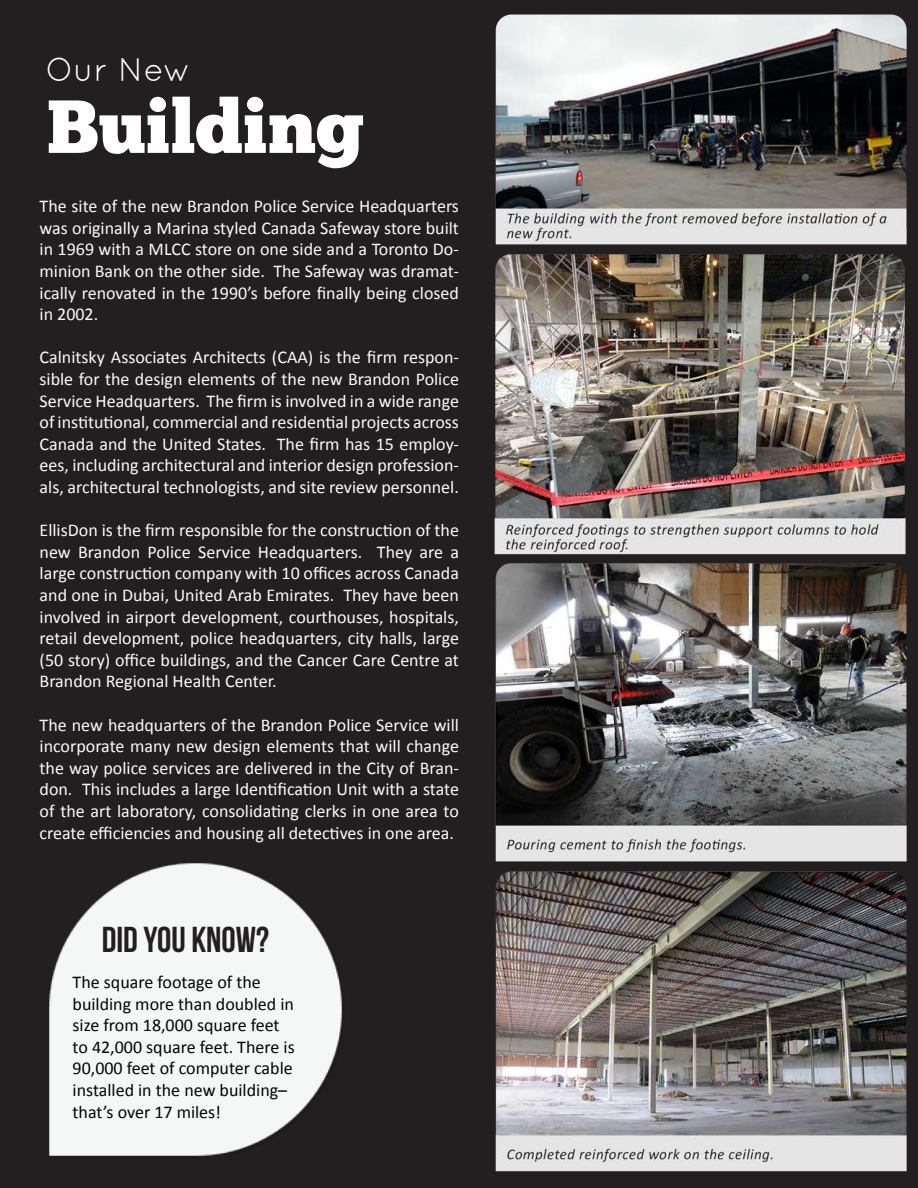
<style>
.page{position:relative;width:918px;height:1188px;background:#fff}
.page>*{position:absolute;margin:0;border:0;box-sizing:border-box;transform-origin:0 0}
.t1{font:75px "Chunk Five";color:#fff}
.t2{font:36px "Bebas Neue";color:#231f20}
.t3{font:33px "Quicksand";color:#fff}
.t4{font:18px/21.6px "Calibri";color:#fafafa;text-align:justify}
.t5{font:18px/21.6px "Calibri";color:#040503}
</style>
<div class="page">
<img style="left:0;top:0;width:918px;height:1186px">
<img style="left:39px;top:853px;width:313px;height:313px">
<h3 class="t3" style="left:46px;top:50px;width:147px">Our New</h3>
<h1 class="t1" style="left:47px;top:82px;width:319px">Building</h1>
<p class="t4" style="left:40px;top:195px;width:421px">The site of the new Brandon Police Service Headquarters was originally a Marina styled Canada Safeway store built in 1969 with a MLCC store on one side and a Toronto Do&shy;minion Bank on the other side. The Safeway was dramat&shy;ically renovated in the 1990’s before finally being closed in 2002.</p>
<p class="t4" style="left:40px;top:347px;width:421px">Calnitsky Associates Architects (CAA) is the firm respon&shy;sible for the design elements of the new Brandon Police Service Headquarters. The firm is involved in a wide range of institutional, commercial and residential projects across Canada and the United States. The firm has 15 employ&shy;ees, including architectural and interior design profession&shy;als, architectural technologists, and site review personnel.</p>
<p class="t4" style="left:40px;top:519px;width:421px">EllisDon is the firm responsible for the construction of the new Brandon Police Service Headquarters. They are a large construction company with 10 offices across Canada and one in Dubai, United Arab Emirates. They have been involved in airport development, courthouses, hospitals, retail development, police headquarters, city halls, large (50 story) office buildings, and the Cancer Care Centre at Brandon Regional Health Center.</p>
<p class="t4" style="left:40px;top:714px;width:421px">The new headquarters of the Brandon Police Service will incorporate many new design elements that will change the way police services are delivered in the City of Bran&shy;don. This includes a large Identification Unit with a state of the art laboratory, consolidating clerks in one area to create efficiencies and housing all detectives in one area.</p>
<h2 class="t2" style="left:102px;top:920px;width:169px">DID YOU KNOW?</h2>
<p class="t5" style="left:73px;top:971px;width:224px">The square footage of the building more than doubled in size from 18,000 square feet to 42,000 square feet. There is<br>90,000 feet of computer cable installed in the new building– that’s over 17 miles!</p>
</div>
